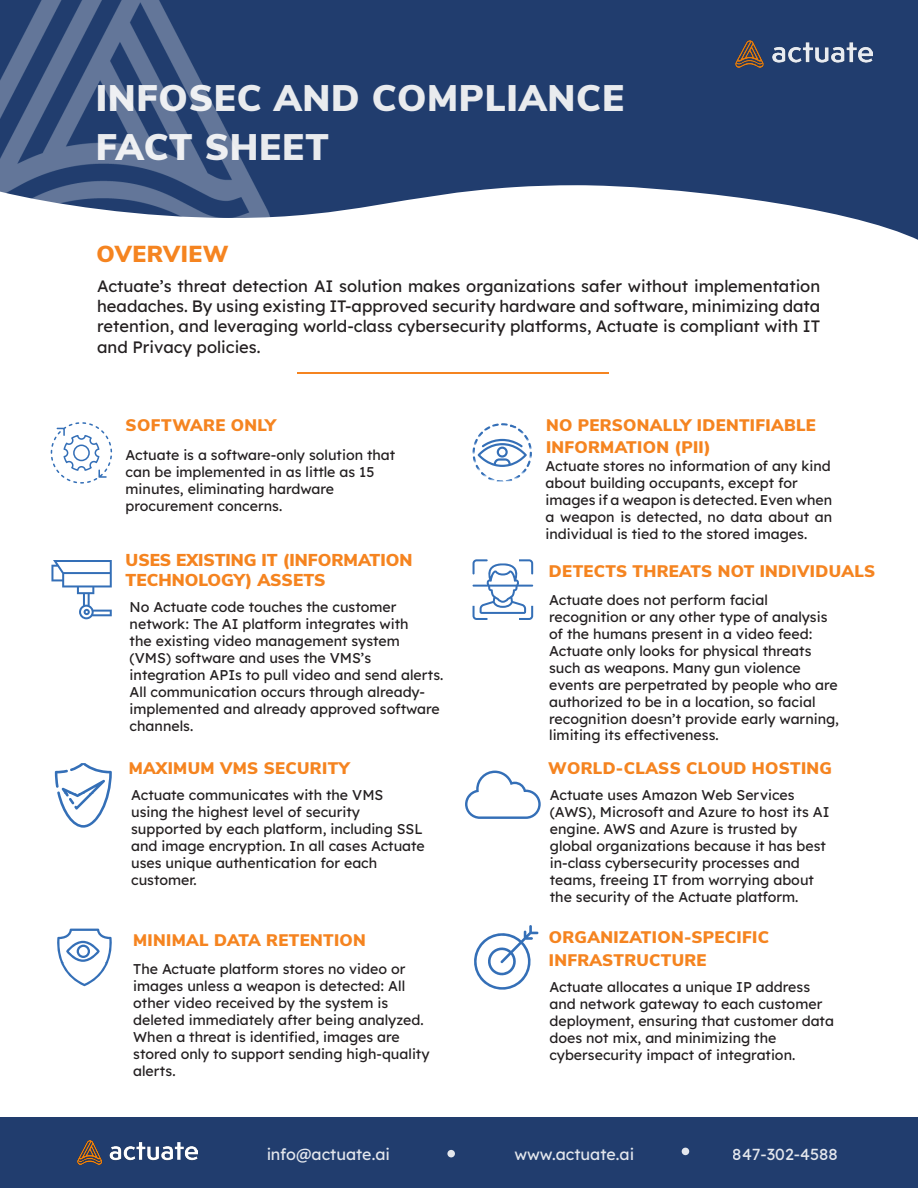
<style>
.page{position:relative;width:918px;height:1188px;background:#fff}
.page>*{position:absolute;margin:0;border:0;box-sizing:border-box;transform-origin:0 0}
.t1{font:900 36.9px "Nunito Sans";letter-spacing:.02em;color:#e9ebee}
.t2{font:900 23.1px "Nunito Sans";letter-spacing:.02em;color:#f58420}
.t3{font:900 17.1px "Nunito Sans";color:#f58420}
.t4{font:900 16.65px "Nunito Sans";letter-spacing:.02em;color:#f58420}
.t5{font:16.5px/20.2px "Lexend Deca";color:#231f20;text-align:justify}
.t6{font:16.05px "Lexend Deca";color:#fff}
.t7{font:14.1px/17px "Lexend Deca";color:#231f20}
</style>
<div class="page">
<svg style="left:272px;top:0;width:646px;height:240px;fill:#213d6e"></svg>
<img style="left:736px;top:40px;width:137px;height:28px">
<hr style="left:297px;top:372px;width:311px;height:2px;background:#f58420">
<svg style="left:51px;top:422px;width:61px;height:62px"></svg>
<svg style="left:51px;top:560px;width:61px;height:59px"></svg>
<svg style="left:473px;top:559px;width:60px;height:61px"></svg>
<svg style="left:474px;top:925px;width:64px;height:65px"></svg>
<svg style="left:57px;top:929px;width:55px;height:57px"></svg>
<img style="left:0;top:0;width:272px;height:218px">
<svg style="left:55px;top:763px;width:57px;height:65px"></svg>
<svg style="left:465px;top:771px;width:76px;height:48px"></svg>
<svg style="left:473px;top:423px;width:59px;height:59px"></svg>
<div style="left:0;top:1118px;width:918px;height:70px;background:#213d6e"></div>
<img style="left:77px;top:1141px;width:120px;height:24px">
<div style="left:447px;top:1150px;width:8px;height:7px;background:#e4e7ed;border-radius:50%"></div>
<div style="left:682px;top:1148px;width:7px;height:7px;background:#e4e7ed;border-radius:50%"></div>
<p class="t1" style="left:96px;top:71px;width:530px">INFOSEC AND COMPLIANCE</p>
<p class="t1" style="left:96px;top:120px;width:235px">FACT SHEET</p>
<p class="t2" style="left:97px;top:237px;width:134px">OVERVIEW</p>
<p class="t5" style="left:97px;top:274px;width:725px">Actuate’s threat detection AI solution makes organizations safer without implementation headaches. By using existing IT-approved security hardware and software, minimizing data retention, and leveraging world-class cybersecurity platforms, Actuate is compliant with IT and Privacy policies.</p>
<p class="t4" style="left:126px;top:413px;width:152px">SOFTWARE ONLY</p>
<p class="t7" style="left:126px;top:445px;width:271px">Actuate is a software-only solution that can be implemented in as little as 15</p>
<p class="t7" style="left:126px;top:479px;width:210px">minutes, eliminating hardware</p>
<p class="t7" style="left:126px;top:496px;width:158px">procurement concerns.</p>
<p class="t3" style="left:126px;top:547px;width:288px">USES EXISTING IT (INFORMATION</p>
<p class="t3" style="left:126px;top:568px;width:201px">TECHNOLOGY) ASSETS</p>
<p class="t7" style="left:130px;top:597px;width:268px">No Actuate code touches the customer</p>
<p class="t7" style="left:130px;top:614px;width:280px">network: The AI platform integrates with</p>
<p class="t7" style="left:130px;top:631px;width:272px">the existing video management system</p>
<p class="t7" style="left:130px;top:648px;width:243px">(VMS) software and uses the VMS’s</p>
<p class="t7" style="left:130px;top:665px;width:315px">integration APIs to pull video and send alerts.<br>All communication occurs through already-</p>
<p class="t7" style="left:130px;top:699px;width:312px">implemented and already approved software channels.</p>
<p class="t4" style="left:129px;top:756px;width:223px">MAXIMUM VMS SECURITY</p>
<p class="t7" style="left:131px;top:785px;width:254px">Actuate communicates with the VMS</p>
<p class="t7" style="left:131px;top:802px;width:230px">using the highest level of security</p>
<p class="t7" style="left:131px;top:819px;width:295px">supported by each platform, including SSL and image encryption. In all cases Actuate uses unique authentication for each</p>
<p class="t7" style="left:131px;top:870px;width:67px">customer.</p>
<p class="t4" style="left:133px;top:928px;width:234px">MINIMAL DATA RETENTION</p>
<p class="t7" style="left:133px;top:959px;width:274px">The Actuate platform stores no video or</p>
<p class="t7" style="left:133px;top:976px;width:274px">images unless a weapon is detected: All</p>
<p class="t7" style="left:133px;top:993px;width:256px">other video received by the system is</p>
<p class="t7" style="left:133px;top:1010px;width:292px">deleted immediately after being analyzed.<br>When a threat is identified, images are</p>
<p class="t7" style="left:133px;top:1044px;width:298px">stored only to support sending high-quality alerts.</p>
<p class="t4" style="left:546px;top:413px;width:271px">NO PERSONALLY IDENTIFIABLE</p>
<p class="t4" style="left:546px;top:435px;width:166px">INFORMATION (PII)</p>
<p class="t7" style="left:546px;top:456px;width:287px">Actuate stores no information of any kind</p>
<p class="t7" style="left:546px;top:473px;width:254px">about building occupants, except for</p>
<p class="t7" style="left:546px;top:490px;width:288px;text-align:justify">images if a weapon is detected. Even when a weapon is detected, no data about an individual is tied to the stored images.</p>
<p class="t4" style="left:549px;top:559px;width:328px">DETECTS THREATS NOT INDIVIDUALS</p>
<p class="t7" style="left:549px;top:590px;width:220px">Actuate does not perform facial</p>
<p class="t7" style="left:549px;top:607px;width:280px">recognition or any other type of analysis of the humans present in a video feed:</p>
<p class="t7" style="left:549px;top:641px;width:291px">Actuate only looks for physical threats such as weapons. Many gun violence events are perpetrated by people who are authorized to be in a location, so facial recognition doesn’t provide early warning, limiting its effectiveness.</p>
<p class="t4" style="left:548px;top:756px;width:285px">WORLD-CLASS CLOUD HOSTING</p>
<p class="t7" style="left:550px;top:785px;width:281px">Actuate uses Amazon Web Services (AWS), Microsoft and Azure to host its AI engine. AWS and Azure is trusted by</p>
<p class="t7" style="left:550px;top:836px;width:278px">global organizations because it has best in-class cybersecurity processes and teams, freeing IT from worrying about the security of the Actuate platform.</p>
<p class="t4" style="left:549px;top:925px;width:222px">ORGANIZATION-SPECIFIC</p>
<p class="t4" style="left:549px;top:948px;width:159px">INFRASTRUCTURE</p>
<p class="t7" style="left:549px;top:977px;width:262px">Actuate allocates a unique IP address</p>
<p class="t7" style="left:549px;top:994px;width:274px">and network gateway to each customer</p>
<p class="t7" style="left:549px;top:1011px;width:286px">deployment, ensuring that customer data does not mix, and minimizing the</p>
<p class="t7" style="left:549px;top:1045px;width:247px">cybersecurity impact of integration.</p>
<p class="t6" style="left:266px;top:1141px;width:125px">info@actuate.ai</p>
<p class="t6" style="left:514px;top:1141px;width:121px">www.actuate.ai</p>
<p class="t6" style="left:733px;top:1141px;width:106px">847-302-4588</p>
</div>
